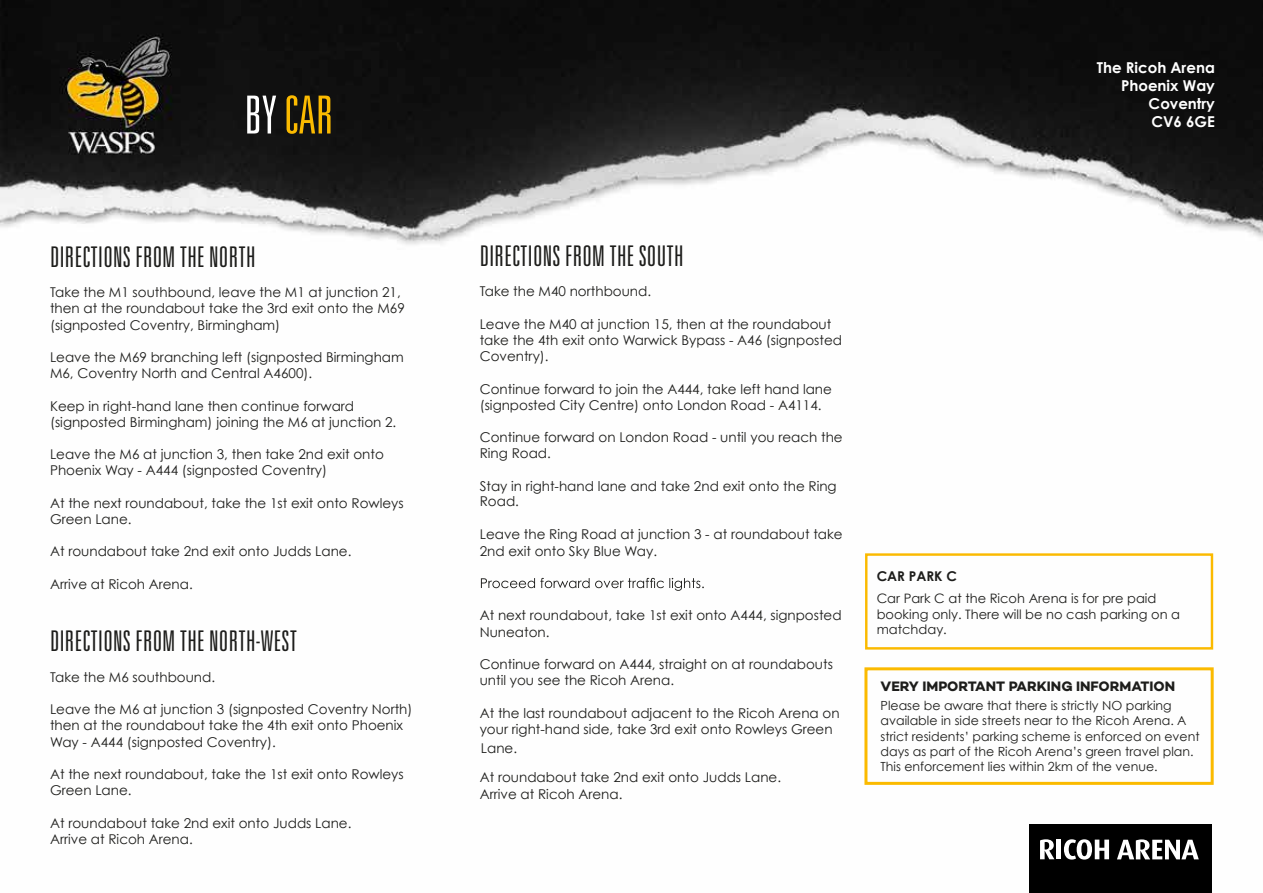
<style>
.page{position:relative;width:1263px;height:893px;background:#fff}
.page>*{position:absolute;margin:0;border:0;box-sizing:border-box;transform-origin:0 0}
.t1{font:300 ultra-condensed 52.5px "Univers LT Std";color:#fbba00}
.t2{font:300 ultra-condensed 28.5px "Univers LT Std";letter-spacing:.01em;color:#1d1d1b}
.t3{font:700 15px/18px "Century Gothic";color:#fff;text-align:right}
.t4{font:13.95px "Campton Bold DEMO";color:#1d1d1b}
.t5{font:13.5px/16.2px "Century Gothic";color:#1d1d1b}
.t6{font:700 13.5px "Century Gothic";color:#1d1d1b}
.t7{font:13.05px/15.6px "Century Gothic";color:#1d1d1b}
.t8{font:12.6px/15px "Century Gothic";color:#1d1d1b}
.s1{color:#fff}
</style>
<div class="page">
<img style="left:0;top:0;width:1263px;height:825px">
<div style="left:1029px;top:825px;width:183px;height:68px;background:#000"></div>
<svg style="left:1040px;top:839px;width:14px;height:20px"></svg>
<div style="left:1056px;top:840px;width:5px;height:19px;background:#fff"></div>
<svg style="left:1064px;top:839px;width:45px;height:21px"></svg>
<svg style="left:1117px;top:839px;width:82px;height:20px"></svg>
<svg style="left:481px;top:578px;width:223px;height:13px"></svg>
<div style="left:864px;top:667px;width:350px;height:118px;border:3px solid #fbba00"></div>
<div style="left:865px;top:553px;width:348px;height:97px;border:2px solid #fbba00"></div>
<h1 class="t1" style="left:245px;top:88px;width:90px"><span class="s1">BY</span>CAR</h1>
<h2 class="t2" style="left:50px;top:242px;width:207px">DIRECTIONS FROM THE NORTH</h2>
<p class="t5" style="left:50px;top:284px;width:356px">Take the M1 southbound, leave the M1 at junction 21, then at the roundabout take the 3rd exit onto the M69 (signposted Coventry, Birmingham)</p>
<p class="t5" style="left:50px;top:349px;width:355px">Leave the M69 branching left (signposted Birmingham<br>M6, Coventry North and Central A4600).</p>
<p class="t5" style="left:50px;top:397px;width:348px">Keep in right-hand lane then continue forward (signposted Birmingham) joining the M6 at junction 2.</p>
<p class="t5" style="left:50px;top:446px;width:335px">Leave the M6 at junction 3, then take 2nd exit onto<br>Phoenix Way - A444 (signposted Coventry)</p>
<p class="t5" style="left:50px;top:495px;width:355px">At the next roundabout, take the 1st exit onto Rowleys<br>Green Lane.</p>
<p class="t5" style="left:50px;top:543px;width:303px">At roundabout take 2nd exit onto Judds Lane.</p>
<p class="t5" style="left:50px;top:576px;width:144px">Arrive at Ricoh Arena.</p>
<h2 class="t2" style="left:50px;top:626px;width:249px">DIRECTIONS FROM THE NORTH-WEST</h2>
<p class="t5" style="left:50px;top:668px;width:167px">Take the M6 southbound.</p>
<p class="t5" style="left:50px;top:701px;width:364px">Leave the M6 at junction 3 (signposted Coventry North) then at the roundabout take the 4th exit onto Phoenix<br>Way - A444 (signposted Coventry).</p>
<p class="t5" style="left:50px;top:766px;width:355px">At the next roundabout, take the 1st exit onto Rowleys<br>Green Lane.</p>
<p class="t5" style="left:50px;top:814px;width:303px">At roundabout take 2nd exit onto Judds Lane.<br>Arrive at Ricoh Arena.</p>
<p class="t3" style="left:1097px;top:58px;width:120px">The Ricoh Arena<br>Phoenix Way<br>Coventry<br>CV6 6GE</p>
<h2 class="t2" style="left:480px;top:241px;width:206px">DIRECTIONS FROM THE SOUTH</h2>
<p class="t5" style="left:480px;top:283px;width:173px">Take the M40 northbound.</p>
<p class="t5" style="left:480px;top:316px;width:364px">Leave the M40 at junction 15, then at the roundabout take the 4th exit onto Warwick Bypass - A46 (signposted<br>Coventry).</p>
<p class="t5" style="left:480px;top:380px;width:354px">Continue forward to join the A444, take left hand lane (signposted City Centre) onto London Road - A4114.</p>
<p class="t5" style="left:480px;top:429px;width:364px">Continue forward on London Road - until you reach the<br>Ring Road.</p>
<p class="t5" style="left:480px;top:478px;width:358px;line-height:15.5px">Stay in right-hand lane and take 2nd exit onto the Ring<br>Road.</p>
<p class="t5" style="left:480px;top:526px;width:364px">Leave the Ring Road at junction 3 - at roundabout take<br>2nd exit onto Sky Blue Way.</p>
<p class="t5" style="left:480px;top:607px;width:363px">At next roundabout, take 1st exit onto A444, signposted<br>Nuneaton.</p>
<p class="t5" style="left:480px;top:656px;width:355px">Continue forward on A444, straight on at roundabouts until you see the Ricoh Arena.</p>
<p class="t5" style="left:480px;top:704px;width:361px">At the last roundabout adjacent to the Ricoh Arena on your right-hand side, take 3rd exit onto Rowleys Green</p>
<p class="t5" style="left:481px;top:739px;width:38px">Lane.</p>
<p class="t5" style="left:480px;top:769px;width:303px">At roundabout take 2nd exit onto Judds Lane.<br>Arrive at Ricoh Arena.</p>
<p class="t6" style="left:877px;top:565px;width:82px">CAR PARK C</p>
<p class="t7" style="left:877px;top:591px;width:305px">Car Park C at the Ricoh Arena is for pre paid booking only. There will be no cash parking on a matchday.</p>
<p class="t4" style="left:880px;top:679px;width:296px">VERY IMPORTANT PARKING INFORMATION</p>
<p class="t8" style="left:880px;top:698px;width:321px">Please be aware that there is strictly NO parking available in side streets near to the Ricoh Arena. A strict residents’ parking scheme is enforced on event days as part of the Ricoh Arena’s green travel plan.<br>This enforcement lies within 2km of the venue.</p>
</div>
